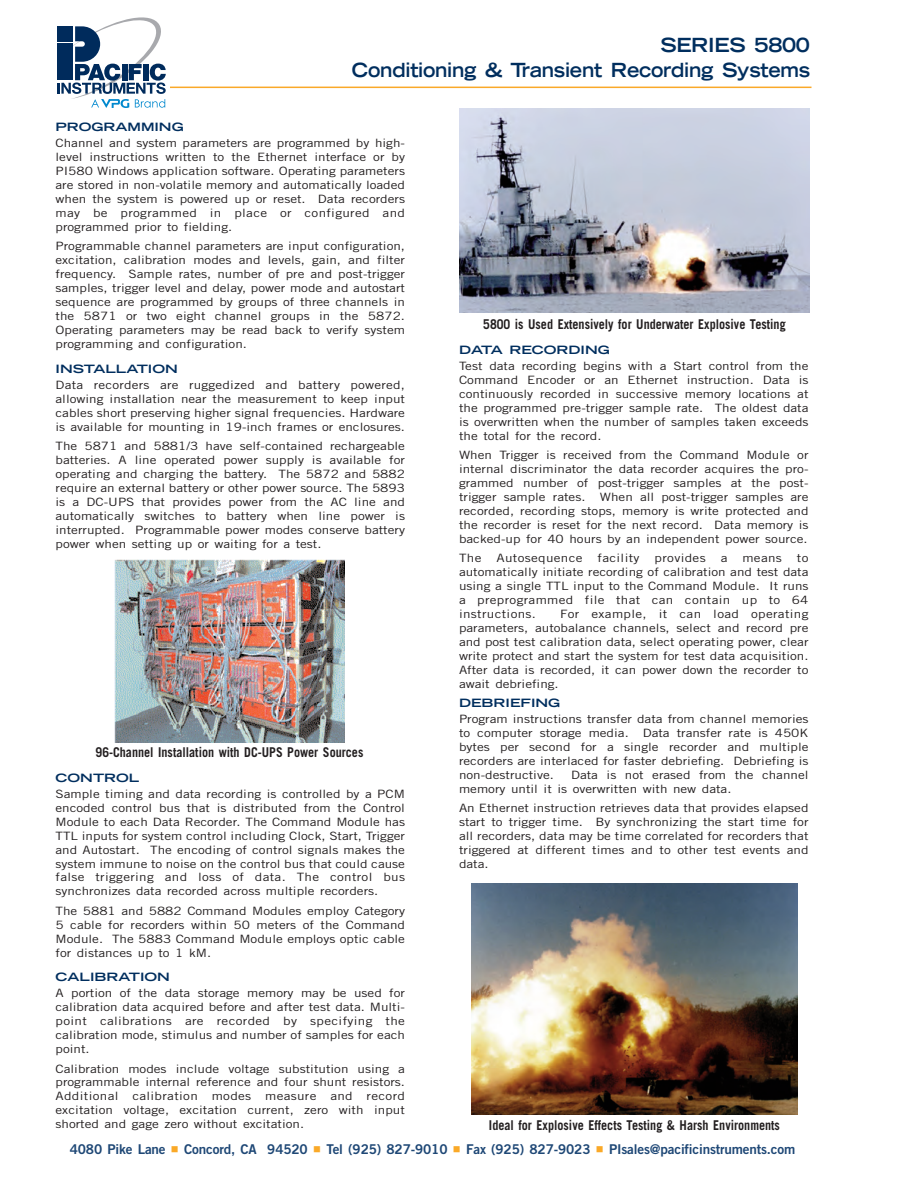
<style>
.page{position:relative;width:918px;height:1188px;background:#fff}
.page>*{position:absolute;margin:0;border:0;box-sizing:border-box;transform-origin:0 0}
.t1{font:700 expanded 19.5px/25.5px "Trade Gothic LH";letter-spacing:-.015em;color:#002e5e;text-align:right}
.t2{font:700 13.5px "Trade Gothic";color:#231f20;scale:.9 1}
.t3{font:13.5px "Trade Gothic Bold Two";letter-spacing:-.01em;color:#1f4876}
.t4{font:11.55px/14px "Trade Gothic";color:#231f20;text-align:justify;scale:1.18 1}
.t5{font:700 expanded 11.55px "Trade Gothic LH";color:#002e5e;scale:1.18 1}
.t6{font:11.55px "Trade Gothic";letter-spacing:.025em;color:#231f20;scale:1.18 1}
.s1{color:#faa928}
</style>
<div class="page">
<hr style="left:140px;top:87px;width:672px;height:1px;background:#faa928">
<div style="left:56px;top:15px;width:114px;height:93px;background:linear-gradient(to bottom,#fff,#fff)"></div>
<svg style="left:58px;top:15px;width:108px;height:93px"></svg>
<img style="left:459px;top:108px;width:351px;height:204px">
<img style="left:471px;top:883px;width:327px;height:231px">
<img style="left:115px;top:559px;width:229px;height:183px">
<h1 class="t1" style="left:352px;top:34px;width:460px">SERIES 5800<br>Conditioning &amp; Transient Recording Systems</h1>
<p class="t5" style="left:56px;top:123px;width:110px">PROGRAMMING</p>
<p class="t4" style="left:56px;top:137px;width:298px">Channel and system parameters are programmed by high&shy;level instructions written to the Ethernet interface or by PI580 Windows application software. Operating parameters are stored in non-volatile memory and automatically loaded when the system is powered up or reset. Data recorders may be programmed in place or configured and programmed prior to fielding.</p>
<p class="t4" style="left:56px;top:240px;width:298px">Programmable channel parameters are input configuration, excitation, calibration modes and levels, gain, and filter frequency. Sample rates, number of pre and post-trigger samples, trigger level and delay, power mode and autostart sequence are programmed by groups of three channels in the 5871 or two eight channel groups in the 5872.<br>Operating parameters may be read back to verify system programming and configuration.</p>
<p class="t5" style="left:56px;top:364px;width:105px">INSTALLATION</p>
<p class="t4" style="left:56px;top:379px;width:298px">Data recorders are ruggedized and battery powered, allowing installation near the measurement to keep input cables short preserving higher signal frequencies. Hardware is available for mounting in 19-inch frames or enclosures.</p>
<p class="t4" style="left:56px;top:440px;width:298px">The 5871 and 5881/3 have self-contained rechargeable batteries. A line operated power supply is available for operating and charging the battery. The 5872 and 5882 require an external battery or other power source. The 5893 is a DC-UPS that provides power from the AC line and automatically switches to battery when line power is interrupted. Programmable power modes conserve battery power when setting up or waiting for a test.</p>
<p class="t2" style="left:96px;top:747px;width:299px">96-Channel Installation with DC-UPS Power Sources</p>
<p class="t5" style="left:56px;top:773px;width:73px">CONTROL</p>
<p class="t4" style="left:56px;top:788px;width:298px">Sample timing and data recording is controlled by a PCM encoded control bus that is distributed from the Control Module to each Data Recorder. The Command Module has TTL inputs for system control including Clock, Start, Trigger and Autostart. The encoding of control signals makes the system immune to noise on the control bus that could cause false triggering and loss of data. The control bus synchronizes data recorded across multiple recorders.</p>
<p class="t4" style="left:56px;top:905px;width:298px">The 5881 and 5882 Command Modules employ Category 5 cable for recorders within 50 meters of the Command Module. The 5883 Command Module employs optic cable for distances up to 1 kM.</p>
<p class="t5" style="left:56px;top:973px;width:98px">CALIBRATION</p>
<p class="t4" style="left:56px;top:987px;width:298px">A portion of the data storage memory may be used for calibration data acquired before and after test data. Multi&shy;point calibrations are recorded by specifying the calibration mode, stimulus and number of samples for each point.</p>
<p class="t4" style="left:56px;top:1063px;width:298px">Calibration modes include voltage substitution using a programmable internal reference and four shunt resistors.<br>Additional calibration modes measure and record excitation voltage, excitation current, zero with input shorted and gage zero without excitation.</p>
<p class="t2" style="left:483px;top:320px;width:338px">5800 is Used Extensively for Underwater Explosive Testing</p>
<p class="t5" style="left:459px;top:346px;width:129px">DATA RECORDING</p>
<p class="t4" style="left:459px;top:360px;width:298px">Test data recording begins with a Start control from the Command Encoder or an Ethernet instruction. Data is continuously recorded in successive memory locations at the programmed pre-trigger sample rate. The oldest data is overwritten when the number of samples taken exceeds the total for the record.</p>
<p class="t4" style="left:459px;top:449px;width:298px">When Trigger is received from the Command Module or internal discriminator the data recorder acquires the pro&shy;grammed number of post-trigger samples at the post&shy;trigger sample rates.</p>
<p class="t4" style="left:459px;top:491px;width:298px;text-indent:141px">When all post-trigger samples are recorded, recording stops, memory is write protected and the recorder is reset for the next record. Data memory is backed-up for 40 hours by an independent power source.</p>
<p class="t4" style="left:459px;top:552px;width:20px">The</p>
<p class="t6" style="left:496px;top:554px;width:74px">Autosequence</p>
<p class="t6" style="left:598px;top:554px;width:37px">facility</p>
<p class="t6" style="left:655px;top:554px;width:45px">provides</p>
<p class="t4" style="left:721px;top:552px;width:7px">a</p>
<p class="t4" style="left:742px;top:552px;width:35px">means</p>
<p class="t4" style="left:459px;top:552px;width:298px;text-indent:338px">to automatically initiate recording of calibration and test data using a single TTL input to the Command Module. It runs a preprogrammed file that can contain up to 64 instructions.</p>
<p class="t4" style="left:459px;top:608px;width:298px;text-indent:101px">For example, it can load operating parameters, autobalance channels, select and record pre and post test calibration data, select operating power, clear write protect and start the system for test data acquisition.<br>After data is recorded, it can power down the recorder to await debriefing.</p>
<p class="t5" style="left:459px;top:699px;width:87px">DEBRIEFING</p>
<p class="t4" style="left:459px;top:713px;width:298px">Program instructions transfer data from channel memories to computer storage media. Data transfer rate is 450K bytes per second for a single recorder and multiple recorders are interlaced for faster debriefing. Debriefing is non-destructive.</p>
<p class="t4" style="left:459px;top:769px;width:298px;text-indent:112px">Data is not erased from the channel memory until it is overwritten with new data.</p>
<p class="t4" style="left:459px;top:802px;width:298px">An Ethernet instruction retrieves data that provides elapsed start to trigger time. By synchronizing the start time for all recorders, data may be time correlated for recorders that triggered at different times and to other test events and data.</p>
<p class="t2" style="left:489px;top:1120px;width:325px">Ideal for Explosive Effects Testing &amp; Harsh Environments</p>
<p class="t3" style="left:70px;top:1144px;width:727px">4080 Pike Lane <span class="s1">■</span> Concord, CA 94520 <span class="s1">■</span> Tel (925) 827-9010 <span class="s1">■</span> Fax (925) 827-9023 <span class="s1">■</span> PIsales@pacificinstruments.com</p>
</div>
